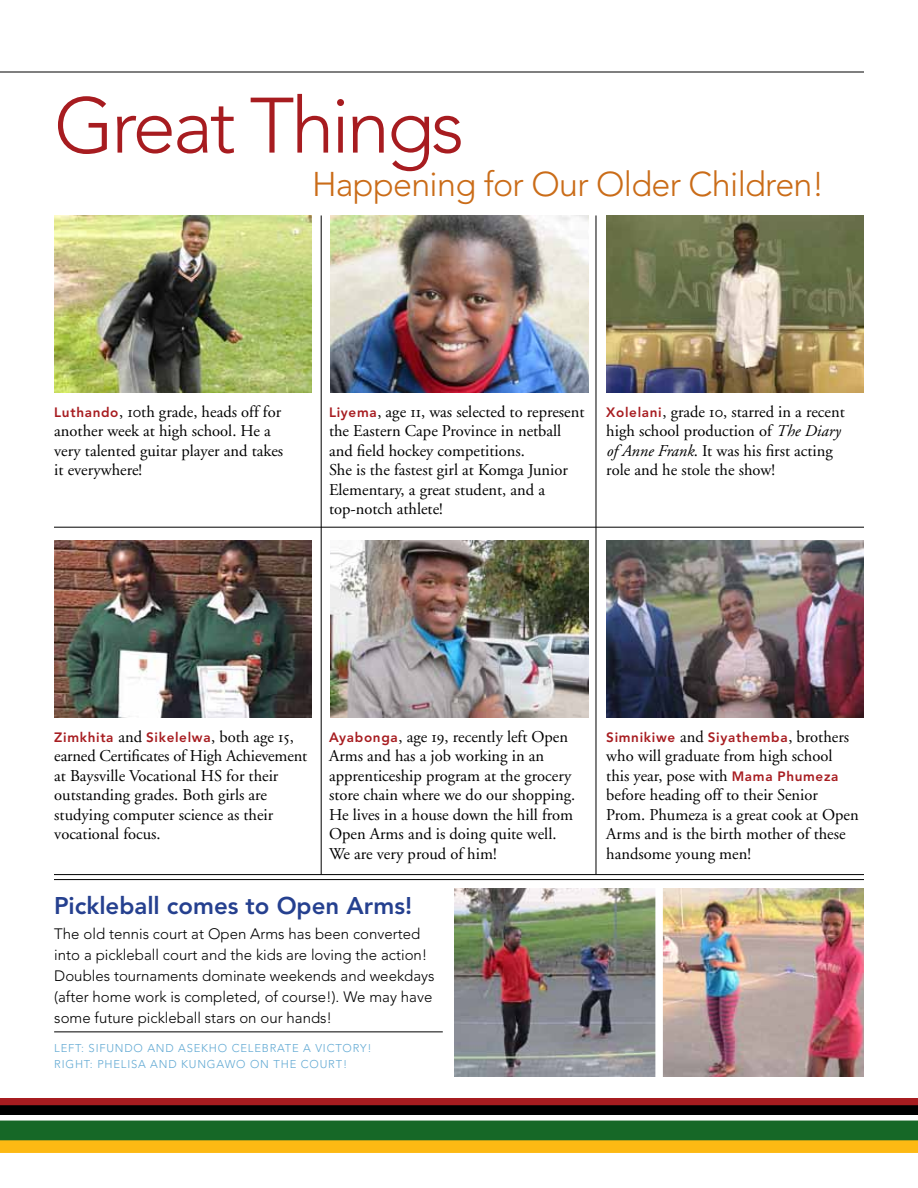
<style>
.page{position:relative;width:918px;height:1188px;background:#fff}
.page>*{position:absolute;margin:0;border:0;box-sizing:border-box;transform-origin:0 0}
.t1{font:300 77.7px "Avenir";color:#a71c20}
.t2{font:300 34.05px "Avenir";color:#ca6c18}
.t3{font:800 24px "Avenir";color:#25408f}
.t4{font:16.5px/19.5px "Adobe Garamond";color:#000}
.t5{font:300 15px/21px "Avenir";color:#000}
.t6{font:800 13.5px "Avenir";letter-spacing:.05em;color:#a71c20}
.t7{font:300 11.25px "Avenir";letter-spacing:.07em;color:#61a9d3}
.s1{font-family:"Avenir";font-weight:800;font-size:13.5px;color:#a71c20}
.s2{font-family:"Adobe Garamond Exp"}
.s3{font-style:italic}
.s4{font-family:"Adobe Garamond";font-weight:400;font-size:16.5px;color:#000}
.s5{font-family:"Adobe Garamond Exp";font-weight:400;font-size:16.5px;color:#000}
</style>
<div class="page">
<hr style="left:0;top:72px;width:864px;height:1px;background:#000">
<div style="left:0;top:1098px;width:918px;height:10px;background:#a71c20"></div>
<svg style="left:0;top:1105px;width:918px;height:48px;background:#6a7932"></svg>
<hr style="left:321px;top:215px;width:1px;height:659px;background:#000">
<hr style="left:596px;top:215px;width:1px;height:659px;background:#000">
<hr style="left:54px;top:527px;width:810px;height:1px;background:#000">
<hr style="left:54px;top:879px;width:810px;height:1px;background:#000">
<hr style="left:54px;top:874px;width:810px;height:1px;background:#000">
<hr style="left:54px;top:1032px;width:389px;height:1px;background:#000">
<img style="left:454px;top:888px;width:410px;height:188px">
<img style="left:54px;top:215px;width:258px;height:178px">
<img style="left:54px;top:540px;width:258px;height:178px">
<img style="left:330px;top:215px;width:258px;height:178px">
<img style="left:330px;top:540px;width:258px;height:178px">
<img style="left:606px;top:540px;width:258px;height:178px">
<img style="left:606px;top:215px;width:258px;height:178px">
<div style="left:655px;top:881px;width:8px;height:202px;background:#fff"></div>
<h1 class="t1" style="left:54px;top:80px;width:412px">Great Things</h1>
<h2 class="t2" style="left:312px;top:164px;width:514px">Happening for Our Older Children!</h2>
<p class="t4" style="left:54px;top:402px;width:230px"><span class="s1">Luthando</span>, <span class="s2">10</span>th grade, heads off for another week at high school. He a very talented guitar player and takes it everywhere!</p>
<p class="t4" style="left:329px;top:402px;width:257px"><span class="s1">Liyema</span>, age <span class="s2">11</span>, was selected to represent the Eastern Cape Province in netball and field hockey competitions.<br>She is the fastest girl at Komga Junior Elementary, a great student, and a top-notch athlete!</p>
<p class="t4" style="left:606px;top:402px;width:240px"><span class="s1">Xolelani</span>, grade <span class="s2">10</span>, starred in a recent high school production of <span class="s3">The Diary of Anne Frank</span>. It was his first acting role and he stole the show!</p>
<p class="t6" style="left:54px;top:729px;width:241px">Zimkhita <span class="s4">and</span> Sikelelwa<span class="s4">, both age</span> <span class="s5">15</span><span class="s4">,</span></p>
<p class="t4" style="left:54px;top:747px;width:255px">earned Certificates of High Achievement at Baysville Vocational HS for their outstanding grades. Both girls are studying computer science as their vocational focus.</p>
<p class="t4" style="left:329px;top:727px;width:248px"><span class="s1">Ayabonga</span>, age <span class="s2">19</span>, recently left Open Arms and has a job working in an apprenticeship program at the grocery store chain where we do our shopping.<br>He lives in a house down the hill from Open Arms and is doing quite well.<br>We are very proud of him!</p>
<h3 class="t3" style="left:54px;top:892px;width:360px">Pickleball comes to Open Arms!</h3>
<p class="t5" style="left:54px;top:924px;width:382px">The old tennis court at Open Arms has been converted into a pickleball court and the kids are loving the action!<br>Doubles tournaments dominate weekends and weekdays (after home work is completed, of course!). We may have some future pickleball stars on our hands!</p>
<p class="t7" style="left:54px;top:1041px;width:8px">LEFT</p>
<p class="t7" style="left:81px;top:1041px;width:292px">: Sifu ndo and Asekho celebrate a victory!</p>
<p class="t7" style="left:54px;top:1058px;width:8px">RIGHT</p>
<p class="t7" style="left:90px;top:1058px;width:259px">: Phelisa and Ku ngawo on the cou rt!</p>
<p class="t6" style="left:606px;top:729px;width:244px">Simnikiwe <span class="s4">and</span> Siyathemba<span class="s4">, brothers</span></p>
<p class="t4" style="left:606px;top:747px;width:254px">who will graduate from high school this year, pose with <span class="s1">Mama Phumeza </span>before heading off to their Senior<br>Prom. Phumeza is a great cook at Open<br>Arms and is the birth mother of these handsome young men!</p>
</div>
